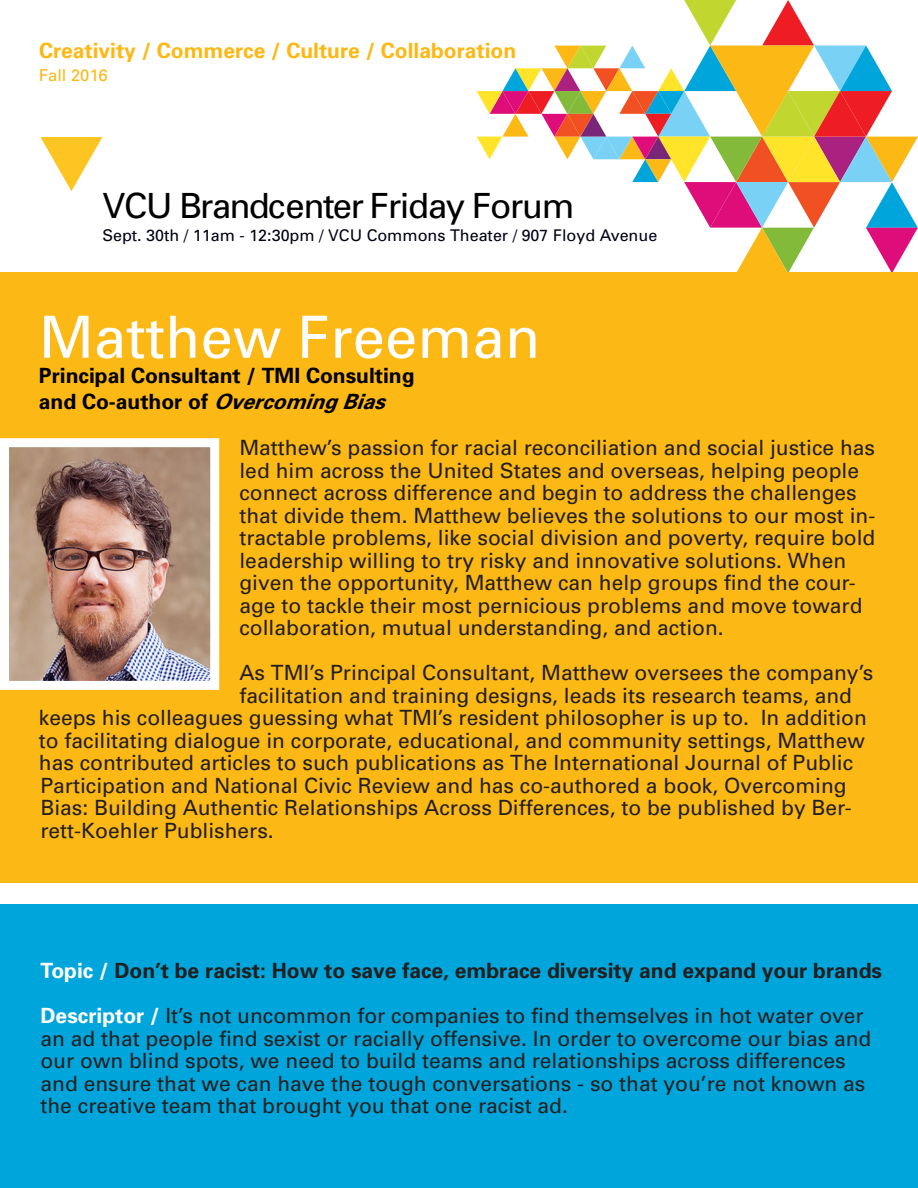
<style>
.page{position:relative;width:918px;height:1188px;background:#fff}
.page>*{position:absolute;margin:0;border:0;box-sizing:border-box;transform-origin:0 0}
.t1{font:58.2px "Univers";color:#fff}
.t2{font:34.8px "Univers";letter-spacing:-.04em;color:#000}
.t3{font:21px/22.5px "Univers";color:#231f20}
.t4{font:700 21px "Univers";color:#231f20}
.t5{font:700 21px "Univers";color:#000}
.t6{font:700 21px "Univers";color:#fcb814}
.t7{font:16.5px "Univers";color:#fcb814}
.t8{font:16.2px "Univers";color:#000015}
.s1{font-style:italic}
.s2{color:#fff}
.s3{font-weight:700;color:#fff}
</style>
<div class="page">
<svg style="left:477px;top:0;width:441px;height:272px"></svg>
<svg style="left:41px;top:137px;width:61px;height:54px"></svg>
<div style="left:0;top:272px;width:918px;height:611px;background:#fcb814"></div>
<div style="left:0;top:904px;width:918px;height:284px;background:#00a6db"></div>
<img style="left:10px;top:448px;width:199px;height:232px">
<div style="left:0;top:438px;width:219px;height:252px;border:9px solid #fff"></div>
<p class="t6" style="left:39px;top:37px;width:479px">Creativity / Commerce / Culture / Collaboration</p>
<p class="t7" style="left:39px;top:65px;width:70px">Fall 2016</p>
<p class="t2" style="left:102px;top:184px;width:474px">VCU Brandcenter Friday Forum</p>
<p class="t8" style="left:102px;top:225px;width:556px">Sept. 30th / 11am - 12:30pm / VCU Commons Theater / 907 Floyd Avenue</p>
<p class="t1" style="left:39px;top:301px;width:503px">Matthew Freeman</p>
<p class="t5" style="left:39px;top:362px;width:377px">Principal Consultant / TMI Consulting</p>
<p class="t5" style="left:39px;top:388px;width:356px">a n d C o - a u t h o r o f <span class="s1">OvercomingBias</span></p>
<p class="t3" style="left:239px;top:436px;width:638px">Matthew’s passion for racial reconciliation and social justice has led him across the United States and overseas, helping people connect across difference and begin to address the challenges that divide them. Matthew believes the solutions to our most in&shy;tractable problems, like social division and poverty, require bold leadership willing to try risky and innovative solutions. When given the opportunity, Matthew can help groups find the cour&shy;age to tackle their most pernicious problems and move toward collaboration, mutual understanding, and action.</p>
<p class="t3" style="left:239px;top:661px;width:635px">As TMI’s Principal Consultant, Matthew oversees the company’s</p>
<p class="t3" style="left:239px;top:684px;width:614px">facilitation and training designs, leads its research teams, and</p>
<p class="t3" style="left:39px;top:706px;width:830px">keeps his colleagues guessing what TMI’s resident philosopher is up to. In addition</p>
<p class="t3" style="left:39px;top:729px;width:828px">to facilitating dialogue in corporate, educational, and community settings, Matthew</p>
<p class="t3" style="left:39px;top:751px;width:816px">has contributed articles to such publications as The International Journal of Public</p>
<p class="t3" style="left:40px;top:774px;width:808px">Participation and National Civic Review and has co-authored a book, Overcoming</p>
<p class="t3" style="left:40px;top:796px;width:813px">Bias: Building Authentic Relationships Across Differences, to be published by Ber-</p>
<p class="t3" style="left:40px;top:819px;width:235px">rett-Koehler Publishers.</p>
<p class="t4" style="left:40px;top:957px;width:843px"><span class="s2">Topic /</span> Don’t be racist: How to save face, embrace diversity and expand your brands</p>
<p class="t3" style="left:40px;top:1004px;width:832px"><span class="s3">Descriptor /</span> It’s not uncommon for companies to find themselves in hot water over an ad that people find sexist or racially offensive. In order to overcome our bias and our own blind spots, we need to build teams and relationships across differences and ensure that we can have the tough conversations - so that you’re not known as the creative team that brought you that one racist ad.</p>
</div>
